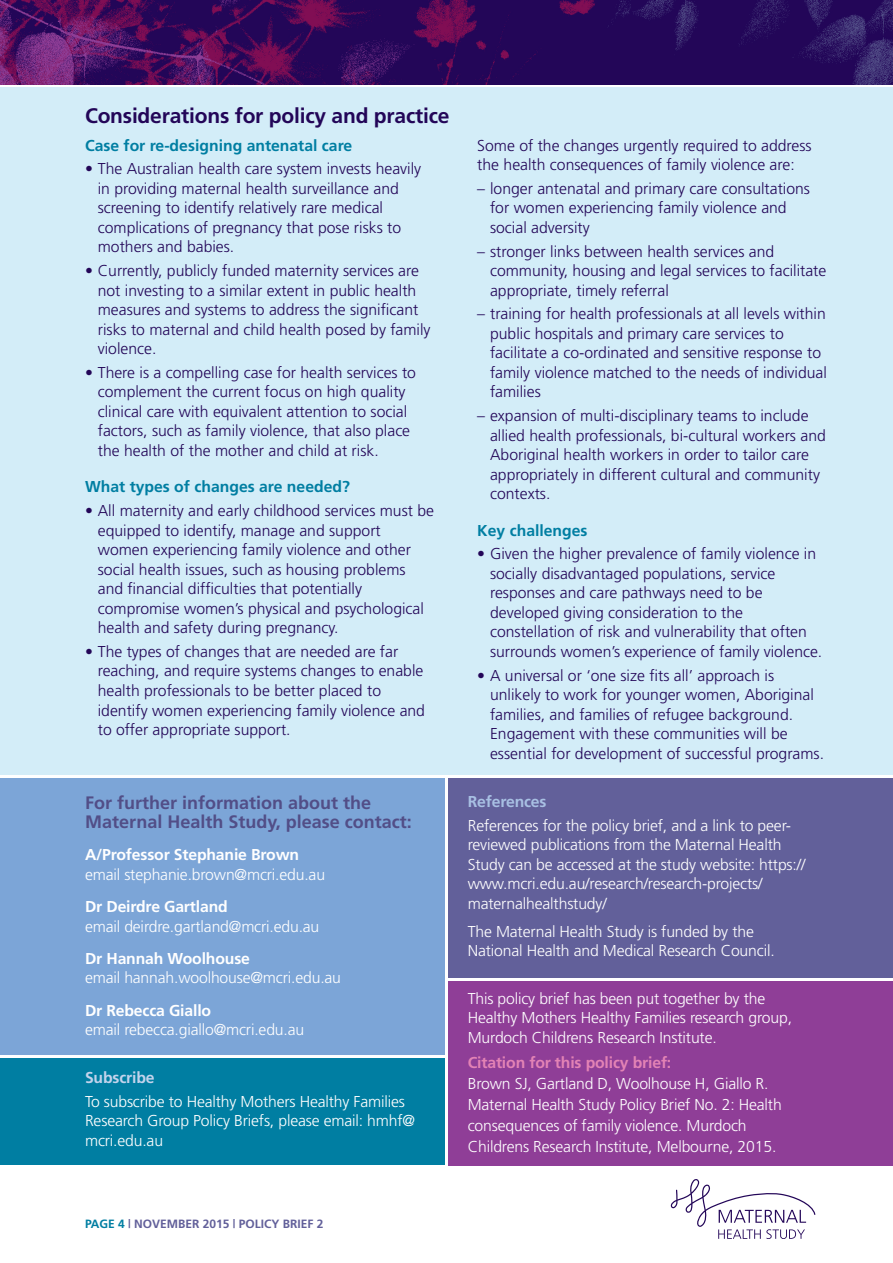
<style>
.page{position:relative;width:893px;height:1263px;background:#fff}
.page>*{position:absolute;margin:0;border:0;box-sizing:border-box;transform-origin:0 0}
.ANSWERS{font:700 21px "Frutiger";letter-spacing:-.01em;color:#230658}
.ANSWERS-2{font:700 18px/19.5px "Frutiger";color:#524e87}
.ANSWERS-3{font:300 15.75px/19.5px "Frutiger";color:#230658}
.ANSWERS-4{font:300 15.75px/19.5px "Frutiger";letter-spacing:-.01em;color:#fff}
.ANSWERS-5{font:700 15.75px "Frutiger";color:#007ea2}
.ANSWERS-6{font:700 15.75px "Frutiger";letter-spacing:-.01em;color:#e383b5}
.ANSWERS-7{font:700 15.75px "Frutiger";letter-spacing:-.01em;color:#a8c0e3}
.ANSWERS-8{font:700 15.75px "Frutiger";letter-spacing:-.01em;color:#c3d3ec}
.questions{font:700 12px "Frutiger";color:#62609a}
.s1{font-weight:700}
.s2{color:#007ea2}
</style>
<div class="page">
<div style="left:0;top:88px;width:893px;height:687px;background:#d3edf8"></div>
<img style="left:0;top:0;width:893px;height:85px">
<svg style="left:671px;top:1179px;width:144px;height:60px"></svg>
<div style="left:0;top:778px;width:445px;height:277px;background:#7ca5d7"></div>
<div style="left:448px;top:981px;width:445px;height:184px;background:#8f3e97"></div>
<div style="left:448px;top:778px;width:445px;height:200px;background:#62609a"></div>
<div style="left:0;top:1058px;width:445px;height:107px;background:#007ea2"></div>
<p class="ANSWERS" style="left:85px;top:103px;width:366px">Considerations for policy and practice</p>
<p class="ANSWERS-5" style="left:85px;top:136px;width:269px">Case for re-designing antenatal care</p>
<p class="ANSWERS-3" style="left:98px;top:159px;width:325px;text-indent:-13px">• The Australian health care system invests heavily in providing maternal health surveillance and screening to identify relatively rare medical complications of pregnancy that pose risks to mothers and babies.</p>
<p class="ANSWERS-3" style="left:98px;top:261px;width:334px;text-indent:-13px">• Currently, publicly funded maternity services are not investing to a similar extent in public health measures and systems to address the significant risks to maternal and child health posed by family violence.</p>
<p class="ANSWERS-3" style="left:98px;top:363px;width:320px;text-indent:-13px">• There is a compelling case for health services to complement the current focus on high quality clinical care with equivalent attention to social factors, such as family violence, that also place the health of the mother and child at risk.</p>
<p class="ANSWERS-5" style="left:85px;top:478px;width:266px">What types of changes are needed?</p>
<p class="ANSWERS-3" style="left:98px;top:501px;width:338px;text-indent:-13px">• All maternity and early childhood services must be equipped to identify, manage and support women experiencing family violence and other social health issues, such as housing problems and financial difficulties that potentially compromise women’s physical and psychological health and safety during pregnancy.</p>
<p class="ANSWERS-3" style="left:98px;top:642px;width:329px;text-indent:-13px">• The types of changes that are needed are far reaching, and require systems changes to enable health professionals to be better placed to identify women experiencing family violence and to offer appropriate support.</p>
<p class="ANSWERS-2" style="left:85px;top:792px;width:328px">For further information about the<br>Maternal Health Study, please contact:</p>
<p class="ANSWERS-4" style="left:85px;top:845px;width:242px"><span class="s1">A/Professor Stephanie Brown </span>email stephanie.brown@mcri.edu.au</p>
<p class="ANSWERS-4" style="left:85px;top:897px;width:236px"><span class="s1">Dr Deirdre Gartland<br></span>email deirdre.gartland@mcri.edu.au</p>
<p class="ANSWERS-4" style="left:85px;top:948px;width:257px"><span class="s1">Dr Hannah Woolhouse<br></span>email hannah.woolhouse@mcri.edu.au</p>
<p class="ANSWERS-4" style="left:85px;top:1000px;width:221px"><span class="s1">Dr Rebecca Giallo<br></span>email rebecca.giallo@mcri.edu.au</p>
<p class="ANSWERS-8" style="left:85px;top:1068px;width:71px">Subscribe</p>
<p class="ANSWERS-4" style="left:85px;top:1091px;width:331px">To subscribe to Healthy Mothers Healthy Families<br>Research Group Policy Briefs, please email: hmhf@ mcri.edu.au</p>
<p class="ANSWERS-3" style="left:477px;top:135px;width:336px">Some of the changes urgently required to address the health consequences of family violence are:</p>
<p class="ANSWERS-3" style="left:490px;top:179px;width:321px;text-indent:-13px">– longer antenatal and primary care consultations for women experiencing family violence and social adversity</p>
<p class="ANSWERS-3" style="left:490px;top:241px;width:338px;text-indent:-13px">– stronger links between health services and community, housing and legal services to facilitate appropriate, timely referral</p>
<p class="ANSWERS-3" style="left:490px;top:304px;width:338px;text-indent:-13px">– training for health professionals at all levels within public hospitals and primary care services to facilitate a co-ordinated and sensitive response to family violence matched to the needs of individual families</p>
<p class="ANSWERS-3" style="left:490px;top:406px;width:337px;text-indent:-13px">– expansion of multi-disciplinary teams to include allied health professionals, bi-cultural workers and Aboriginal health workers in order to tailor care appropriately in different cultural and community contexts.</p>
<p class="ANSWERS-5" style="left:477px;top:521px;width:112px">Key challenges</p>
<p class="ANSWERS-3" style="left:490px;top:544px;width:334px;text-indent:-13px">• Given the higher prevalence of family violence in socially disadvantaged populations, service responses and care pathways need to be developed giving consideration to the constellation of risk and vulnerability that often surrounds women’s experience of family violence.</p>
<p class="ANSWERS-3" style="left:490px;top:665px;width:335px;text-indent:-13px">• A universal or ‘one size fits all’ approach is unlikely to work for younger women, Aboriginal families, and families of refugee background.<br>Engagement with these communities will be essential for development of successful programs.</p>
<p class="ANSWERS-7" style="left:468px;top:792px;width:80px">References</p>
<p class="ANSWERS-4" style="left:468px;top:815px;width:339px">References for the policy brief, and a link to peer&shy;reviewed publications from the Maternal Health Study can be accessed at the study website: https:// www.mcri.edu.au/research/research-projects/ maternalhealthstudy/</p>
<p class="ANSWERS-4" style="left:468px;top:921px;width:308px">The Maternal Health Study is funded by the<br>National Health and Medical Research Council.</p>
<p class="ANSWERS-4" style="left:468px;top:988px;width:326px">This policy brief has been put together by the<br>Healthy Mothers Healthy Families research group,<br>Murdoch Childrens Research Institute.</p>
<p class="ANSWERS-6" style="left:468px;top:1053px;width:205px">Citation for this policy brief:</p>
<p class="ANSWERS-4" style="left:468px;top:1073px;width:316px;line-height:21px">Brown SJ, Gartland D, Woolhouse H, Giallo R.<br>Maternal Health Study Policy Brief No. 2: Health consequences of family violence. Murdoch Childrens Research Institute, Melbourne, 2015.</p>
<p class="questions" style="left:85px;top:1217px;width:240px"><span class="s2">PAGE 4</span> | NOVEMBER 2015 | POLICY BRIEF 2</p>
</div>
